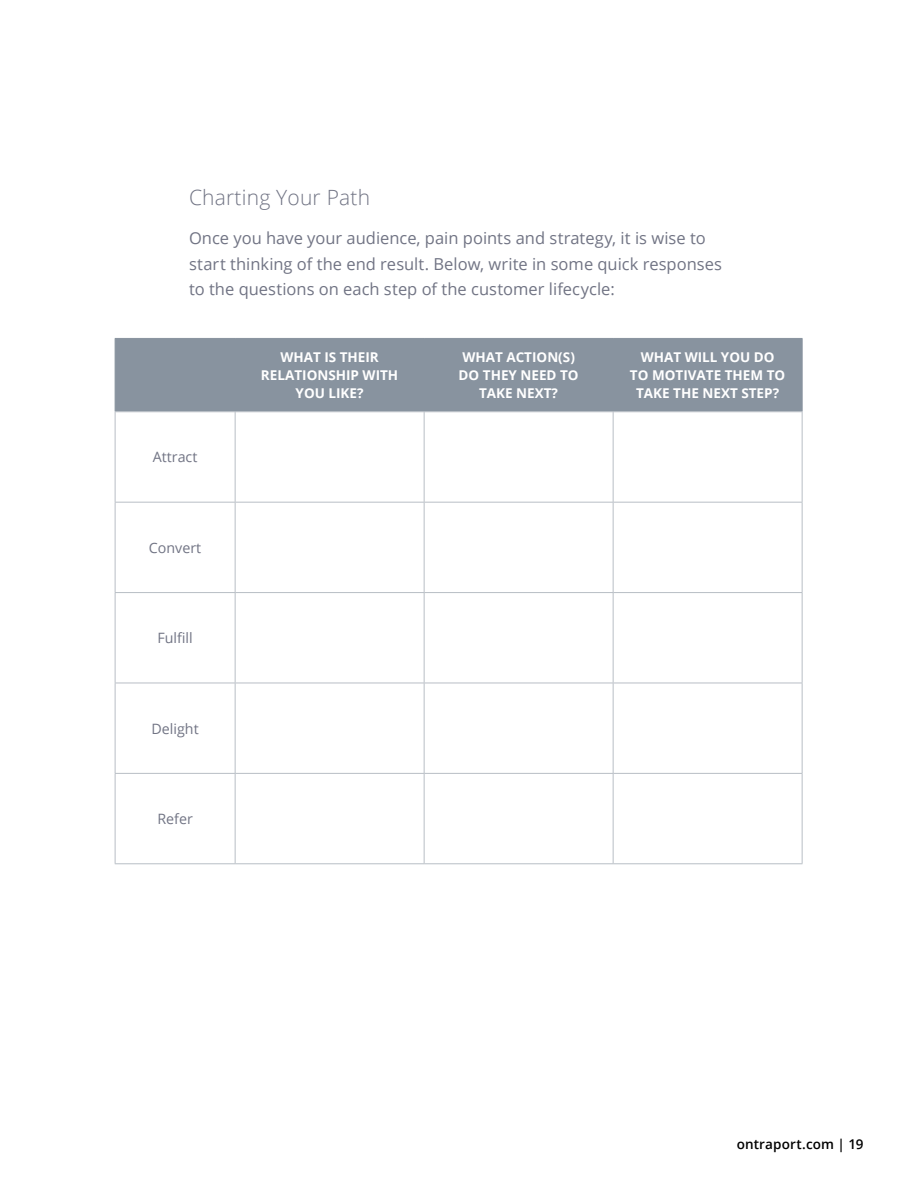
<style>
.page{position:relative;width:918px;height:1188px;background:#fff}
.page>*{position:absolute;margin:0;border:0;box-sizing:border-box;transform-origin:0 0}
.t1{font:300 21px "Open Sans";letter-spacing:.01em;color:#717484}
.t2{font:16.5px/25.5px "Open Sans";color:#717484}
.t3{font:14.25px "Open Sans";color:#717484}
.t4{font:700 13.5px/18px "Open Sans";color:#fff;text-align:center}
.t5{font:600 13.5px "Open Sans";letter-spacing:.01em;color:#000}
</style>
<div class="page">
<div style="left:116px;top:339px;width:686px;height:72px;background:#88939f"></div>
<svg style="left:116px;top:412px;width:686px;height:451px"></svg>
<div style="left:115px;top:502px;width:120px;height:91px;background:#fff"></div>
<hr style="left:115px;top:338px;width:120px;height:1px;background:#88939f">
<hr style="left:115px;top:339px;width:1px;height:72px;background:#88939f">
<hr style="left:235px;top:338px;width:189px;height:1px;background:#88939f">
<hr style="left:235px;top:339px;width:1px;height:72px;background:#88939f">
<hr style="left:424px;top:338px;width:189px;height:1px;background:#88939f">
<hr style="left:424px;top:339px;width:1px;height:72px;background:#88939f">
<hr style="left:613px;top:338px;width:189px;height:1px;background:#88939f">
<hr style="left:613px;top:339px;width:1px;height:72px;background:#88939f">
<hr style="left:802px;top:339px;width:1px;height:72px;background:#88939f">
<hr style="left:115px;top:411px;width:120px;height:1px;background:#b8bec5">
<hr style="left:115px;top:412px;width:1px;height:90px;background:#b8bec5">
<hr style="left:235px;top:411px;width:189px;height:1px;background:#b8bec5">
<hr style="left:235px;top:412px;width:1px;height:90px;background:#b8bec5">
<hr style="left:424px;top:411px;width:189px;height:1px;background:#b8bec5">
<hr style="left:424px;top:412px;width:1px;height:90px;background:#b8bec5">
<hr style="left:613px;top:411px;width:189px;height:1px;background:#b8bec5">
<hr style="left:613px;top:412px;width:1px;height:90px;background:#b8bec5">
<hr style="left:802px;top:412px;width:1px;height:90px;background:#b8bec5">
<hr style="left:115px;top:502px;width:120px;height:1px;background:#b8bec5">
<hr style="left:115px;top:503px;width:1px;height:89px;background:#b8bec5">
<hr style="left:235px;top:502px;width:189px;height:1px;background:#b8bec5">
<hr style="left:235px;top:503px;width:1px;height:89px;background:#b8bec5">
<hr style="left:424px;top:502px;width:189px;height:1px;background:#b8bec5">
<hr style="left:424px;top:503px;width:1px;height:89px;background:#b8bec5">
<hr style="left:613px;top:502px;width:189px;height:1px;background:#b8bec5">
<hr style="left:613px;top:503px;width:1px;height:89px;background:#b8bec5">
<hr style="left:802px;top:503px;width:1px;height:89px;background:#b8bec5">
<hr style="left:115px;top:592px;width:120px;height:1px;background:#b8bec5">
<hr style="left:115px;top:593px;width:1px;height:90px;background:#b8bec5">
<hr style="left:235px;top:592px;width:189px;height:1px;background:#b8bec5">
<hr style="left:235px;top:593px;width:1px;height:90px;background:#b8bec5">
<hr style="left:424px;top:592px;width:189px;height:1px;background:#b8bec5">
<hr style="left:424px;top:593px;width:1px;height:90px;background:#b8bec5">
<hr style="left:613px;top:592px;width:189px;height:1px;background:#b8bec5">
<hr style="left:613px;top:593px;width:1px;height:90px;background:#b8bec5">
<hr style="left:802px;top:593px;width:1px;height:90px;background:#b8bec5">
<hr style="left:115px;top:683px;width:120px;height:1px;background:#b8bec5">
<hr style="left:115px;top:683px;width:1px;height:90px;background:#b8bec5">
<hr style="left:235px;top:683px;width:189px;height:1px;background:#b8bec5">
<hr style="left:235px;top:683px;width:1px;height:90px;background:#b8bec5">
<hr style="left:424px;top:683px;width:189px;height:1px;background:#b8bec5">
<hr style="left:424px;top:683px;width:1px;height:90px;background:#b8bec5">
<hr style="left:613px;top:683px;width:189px;height:1px;background:#b8bec5">
<hr style="left:613px;top:683px;width:1px;height:90px;background:#b8bec5">
<hr style="left:802px;top:683px;width:1px;height:90px;background:#b8bec5">
<hr style="left:115px;top:773px;width:120px;height:1px;background:#b8bec5">
<hr style="left:115px;top:774px;width:1px;height:89px;background:#b8bec5">
<hr style="left:235px;top:773px;width:189px;height:1px;background:#b8bec5">
<hr style="left:235px;top:774px;width:1px;height:89px;background:#b8bec5">
<hr style="left:424px;top:773px;width:189px;height:1px;background:#b8bec5">
<hr style="left:424px;top:774px;width:1px;height:89px;background:#b8bec5">
<hr style="left:613px;top:773px;width:189px;height:1px;background:#b8bec5">
<hr style="left:613px;top:774px;width:1px;height:89px;background:#b8bec5">
<hr style="left:802px;top:774px;width:1px;height:89px;background:#b8bec5">
<hr style="left:115px;top:863px;width:120px;height:1px;background:#b8bec5">
<hr style="left:235px;top:863px;width:189px;height:1px;background:#b8bec5">
<hr style="left:424px;top:863px;width:189px;height:1px;background:#b8bec5">
<hr style="left:613px;top:863px;width:189px;height:1px;background:#b8bec5">
<p class="t1" style="left:189px;top:183px;width:183px">Charting Your Path</p>
<p class="t2" style="left:189px;top:225px;width:535px">Once you have your audience, pain points and strategy, it is wise to start thinking of the end result. Below, write in some quick responses to the questions on each step of the customer lifecycle:</p>
<p class="t3" style="left:153px;top:447px;width:46px">Attract</p>
<p class="t3" style="left:149px;top:538px;width:54px">Convert</p>
<p class="t3" style="left:157px;top:628px;width:37px">Fulfill</p>
<p class="t3" style="left:152px;top:719px;width:49px">Delight</p>
<p class="t3" style="left:157px;top:809px;width:37px">Refer</p>
<p class="t4" style="left:261px;top:348px;width:139px">WHAT IS THEIR<br>RELATIONSHIP WITH<br>YOU LIKE?</p>
<p class="t4" style="left:459px;top:348px;width:122px">WHAT ACTION(S)<br>DO THEY NEED TO<br>TAKE NEXT?</p>
<p class="t4" style="left:630px;top:348px;width:157px">WHAT WILL YOU DO<br>TO MOTIVATE THEM TO<br>TAKE THE NEXT STEP?</p>
<p class="t5" style="left:737px;top:1134px;width:128px">ontraport.com | 19</p>
</div>
